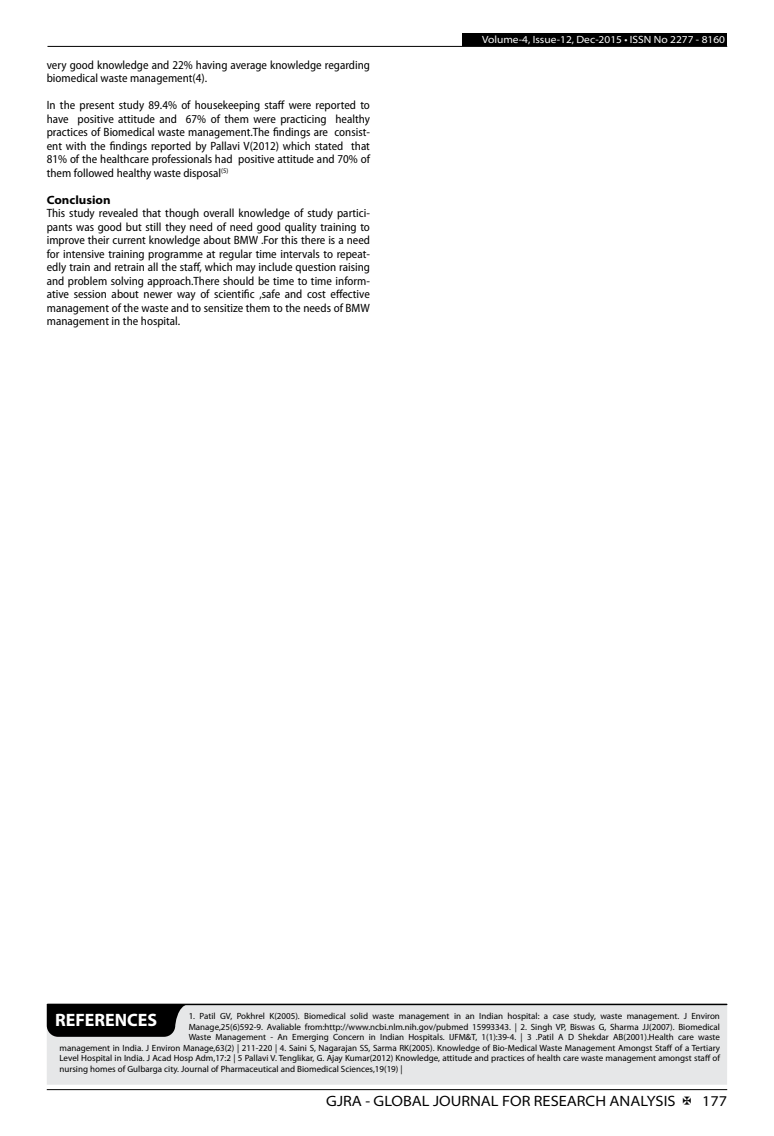
<style>
.page{position:relative;width:774px;height:1136px;background:#fff}
.page>*{position:absolute;margin:0;border:0;box-sizing:border-box;transform-origin:0 0}
.t1{font:700 18px "Myriad Pro";color:#fff}
.t2{font:semi-expanded 15px "Myriad Pro";color:#000}
.t3{font:semi-condensed 12px/13.5px "Myriad Pro";color:#000;text-align:justify}
.t4{font:700 semi-expanded 12px "Myriad Pro";color:#000}
.t5{font:semi-expanded 10.5px "Myriad Pro";color:#fff}
.t6{font:9px "Myriad Pro";color:#000}
</style>
<div class="page">
<hr style="left:47px;top:1089px;width:680px;height:1px;background:#000">
<div style="left:462px;top:33px;width:265px;height:13px;background:#000"></div>
<hr style="left:47px;top:46px;width:680px;height:1px;background:#000">
<div style="left:47px;top:1005px;width:680px;height:79px;background:#e6e7e8"></div>
<hr style="left:48px;top:1003px;width:679px;height:2px;background:#000">
<svg style="left:47px;top:1004px;width:142px;height:32px;background:#141414"></svg>
<p class="t3" style="left:47px;top:58px;width:325px">very good knowledge and 22% having average knowledge regarding biomedical waste management(4).</p>
<p class="t3" style="left:47px;top:99px;width:325px">In the present study 89.4% of housekeeping staff were reported to have positive attitude and 67% of them were practicing healthy practices of Biomedical waste management.The findings are consist&shy;ent with the findings reported by Pallavi V(2012) which stated that 81% of the healthcare professionals had positive attitude and 70% of them followed healthy waste disposal<sup>(5)</sup></p>
<p class="t4" style="left:47px;top:193px;width:65px">Conclusion</p>
<p class="t3" style="left:47px;top:207px;width:325px">This study revealed that though overall knowledge of study partici&shy;pants was good but still they need of need good quality training to improve their current knowledge about BMW .For this there is a need for intensive training programme at regular time intervals to repeat&shy;edly train and retrain all the staff, which may include question raising and problem solving approach.There should be time to time inform&shy;ative session about newer way of scientific ,safe and cost effective management of the waste and to sensitize them to the needs of BMW management in the hospital.</p>
<p class="t5" style="left:482px;top:34px;width:244px">Volume-4, Issue-12, Dec-2015 • ISSN No 2277 - 8160</p>
<h1 class="t1" style="left:55px;top:1009px;width:104px">REFERENCES</h1>
<p class="t6" style="left:189px;top:1011px;width:533px">1. Patil GV, Pokhrel K(2005). Biomedical solid waste management in an Indian hospital: a case study, waste management. J Environ</p>
<p class="t6" style="left:189px;top:1021px;width:533px">Manage,25(6)592-9. Avaliable from:http://www.ncbi.nlm.nih.gov/pubmed 15993343. | 2. Singh VP, Biswas G, Sharma JJ(2007). Biomedical</p>
<p class="t6" style="left:189px;top:1032px;width:533px">Waste Management - An Emerging Concern in Indian Hospitals. IJFM&amp;T, 1(1):39-4. | 3 .Patil A D Shekdar AB(2001).Health care waste</p>
<p class="t6" style="left:60px;top:1042px;width:662px">management in India. J Environ Manage,63(2) | 211-220 | 4. Saini S, Nagarajan SS, Sarma RK(2005). Knowledge of Bio-Medical Waste Management Amongst Staff of a Tertiary</p>
<p class="t6" style="left:60px;top:1053px;width:662px">Level Hospital in India. J Acad Hosp Adm,17:2 | 5 Pallavi V. Tenglikar, G. Ajay Kumar(2012) Knowledge, attitude and practices of health care waste management amongst staff of</p>
<p class="t6" style="left:60px;top:1063px;width:345px">nursing homes of Gulbarga city. Journal of Pharmaceutical and Biomedical Sciences,19(19) |</p>
<p class="t2" style="left:326px;top:1092px;width:351px">GJRA - GLOBAL JOURNAL FOR RESEARCH ANALYSIS</p>
<p class="t2" style="left:702px;top:1092px;width:27px">177</p>
</div>
